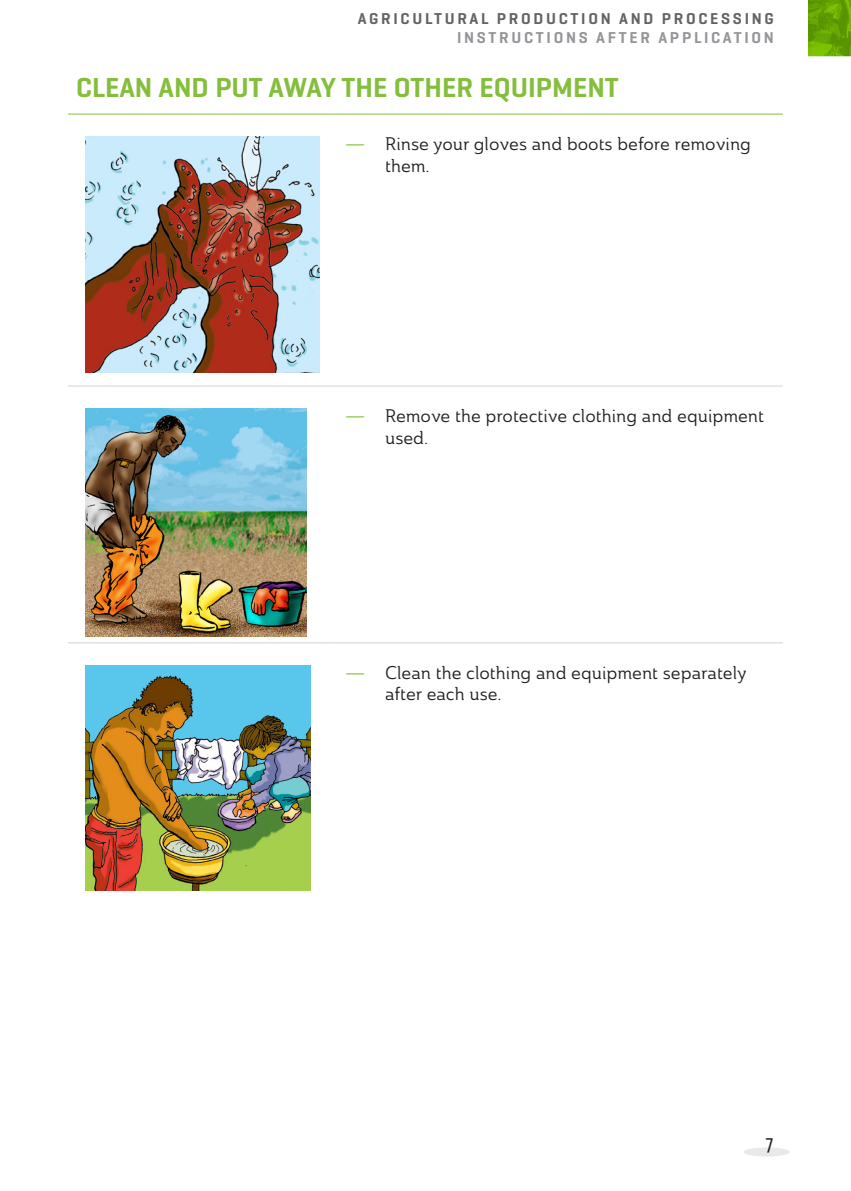
<style>
.page{position:relative;width:851px;height:1191px;background:#fff}
.page>*{position:absolute;margin:0;border:0;box-sizing:border-box;transform-origin:0 0}
.Titre{font:600 28px "Geogrotesque";color:#85be3c}
.t1{font:20px "Frontage Condensed";color:#231f20}
.t2{font:18px/21.6px "Ainslie Nor Reg";color:#231f20}
.t3{font:600 16px "Geogrotesque";letter-spacing:.17em;color:#636366}
.t4{font:600 16px "Geogrotesque";letter-spacing:.17em;color:#939598}
.s1{color:#85be3c}
</style>
<div class="page">
<div style="left:743px;top:1147px;width:46px;height:9px;background:#e9e9e9;border-radius:50%"></div>
<img style="left:808px;top:0;width:42px;height:56px">
<hr style="left:68px;top:114px;width:260px;height:1px;background:#85be3c">
<hr style="left:328px;top:114px;width:454px;height:1px;background:#85be3c">
<hr style="left:68px;top:385px;width:260px;height:1px;background:#d1d2d4">
<hr style="left:328px;top:385px;width:454px;height:1px;background:#d1d2d4">
<hr style="left:68px;top:642px;width:260px;height:1px;background:#d1d2d4">
<hr style="left:328px;top:642px;width:454px;height:1px;background:#d1d2d4">
<img style="left:85px;top:137px;width:235px;height:235px">
<img style="left:85px;top:409px;width:221px;height:228px">
<img style="left:85px;top:665px;width:225px;height:225px">
<p class="t3" style="left:358px;top:9px;width:417px">AGRICULTURAL PRODUCTION AND PROCESSING</p>
<p class="t4" style="left:457px;top:28px;width:318px">INSTRUCTIONS AFTER APPLICATION</p>
<p class="Titre" style="left:76px;top:70px;width:544px">CLEAN AND PUT AWAY THE OTHER EQUIPMENT</p>
<p class="t2" style="left:385px;top:133px;width:367px;text-indent:-40px"><span class="s1">—</span> Rinse your gloves and boots before removing them.</p>
<p class="t2" style="left:385px;top:405px;width:380px;text-indent:-40px"><span class="s1">—</span> Remove the protective clothing and equipment used.</p>
<p class="t2" style="left:385px;top:661px;width:363px;text-indent:-40px"><span class="s1">—</span> Clean the clothing and equipment separately after each use.</p>
<p class="t1" style="left:763px;top:1134px;width:12px">7</p>
</div>
